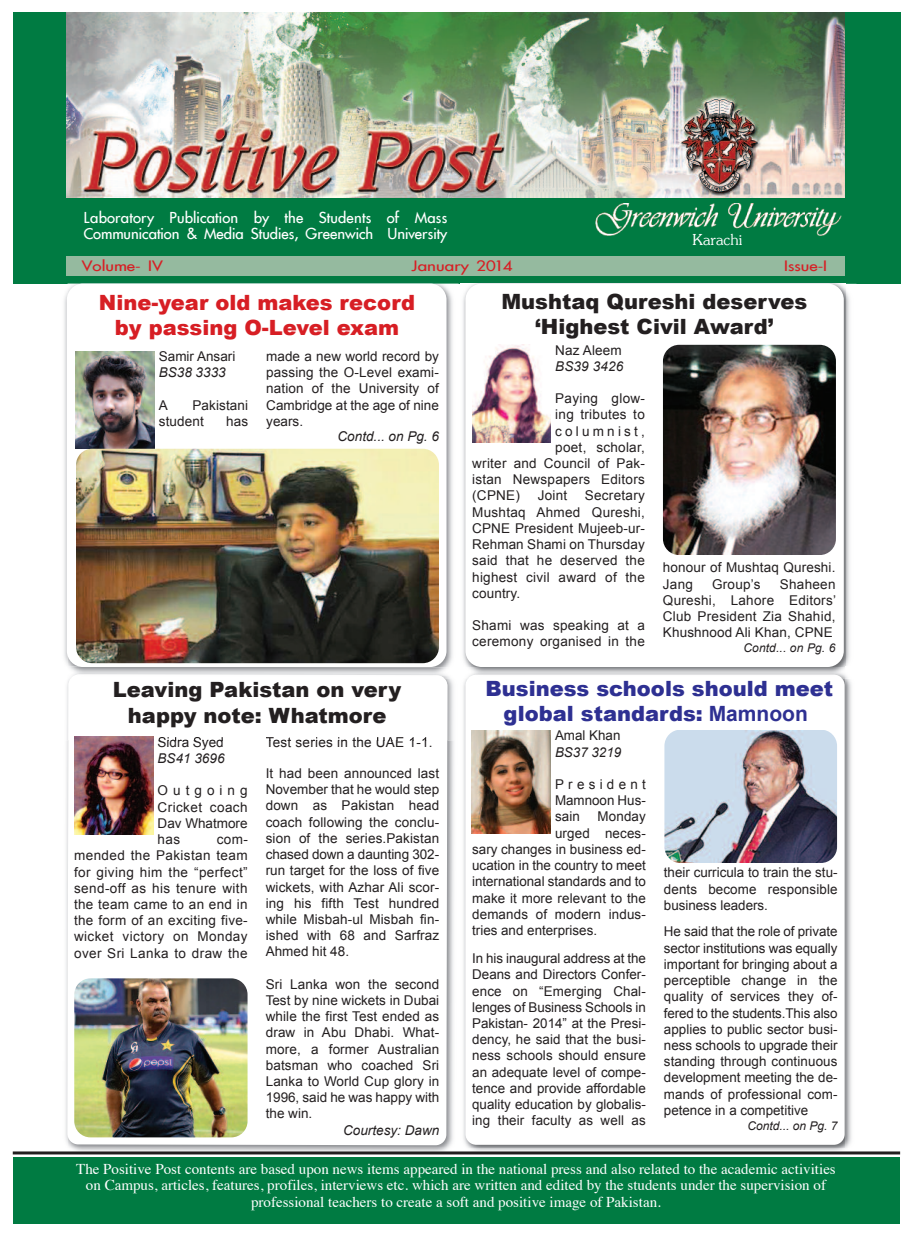
<style>
.page{position:relative;width:912px;height:1236px;background:#fff}
.page>*{position:absolute;margin:0;border:0;box-sizing:border-box;transform-origin:0 0}
.t1{font:900 21px/25.2px "Arial";color:#231f20;text-align:center}
.t2{font:900 21px/25.5px "Arial";color:#2e3092;text-align:center}
.t3{font:900 21px/25.2px "Arial";color:#d71e24;text-align:center}
.t4{font:15.75px/16.5px "Intrepid";color:#fff}
.t5{font:15px/16.5px "Times";color:#fff;text-align:center}
.t6{font:15px "Intrepid";color:#d71e24;scale:1.2 1}
.t7{font:300 15px "Souvenir";color:#fff}
.t8{font:13.5px/16.2px "Arial";letter-spacing:.01em;color:#231f20;text-align:justify}
.t9{font:italic 13.5px "Arial";color:#231f20}
.t10{font:13.5px "Arial";letter-spacing:.235em;color:#231f20}
.t11{font:italic 12px "Arial";letter-spacing:.005em;color:#231f20}
.s1{font-weight:700}
</style>
<div class="page">
<div style="left:13px;top:13px;width:886px;height:270px;background:#007b42"></div>
<div style="left:13px;top:1156px;width:885px;height:67px;background:#007b42"></div>
<img style="left:60px;top:283px;width:398px;height:872px">
<img style="left:68px;top:678px;width:776px;height:469px">
<svg style="left:67px;top:740px;width:380px;height:404px"></svg>
<img style="left:844px;top:678px;width:8px;height:469px">
<div style="left:465px;top:674px;width:379px;height:470px;background:#fff;border-radius:11px"></div>
<img style="left:68px;top:283px;width:787px;height:383px">
<img style="left:459px;top:283px;width:385px;height:1px">
<img style="left:74px;top:666px;width:770px;height:12px">
<img style="left:468px;top:674px;width:373px;height:4px">
<div style="left:465px;top:283px;width:378px;height:384px;background:#fff;border-radius:16px"></div>
<img style="left:67px;top:13px;width:777px;height:184px">
<img style="left:595px;top:203px;width:245px;height:32px">
<img style="left:74px;top:674px;width:366px;height:1px">
<img style="left:458px;top:283px;width:1px;height:383px">
<svg style="left:458px;top:666px;width:2px;height:13px"></svg>
<div style="left:67px;top:283px;width:379px;height:384px;background:#fff;border-radius:16px"></div>
<img style="left:662px;top:345px;width:173px;height:209px;border-radius:16px">
<img style="left:76px;top:351px;width:78px;height:98px">
<img style="left:472px;top:345px;width:78px;height:97px">
<img style="left:76px;top:448px;width:363px;height:215px;border-radius:16px">
<img style="left:472px;top:730px;width:78px;height:103px">
<img style="left:664px;top:730px;width:172px;height:132px;border-radius:16px">
<div style="left:67px;top:256px;width:777px;height:20px;background:#95ba9f"></div>
<hr style="left:13px;top:1151px;width:886px;height:3px;background:#231f20">
<img style="left:64px;top:678px;width:4px;height:62px">
<img style="left:447px;top:678px;width:7px;height:62px">
<img style="left:68px;top:678px;width:379px;height:62px">
<img style="left:444px;top:675px;width:10px;height:3px">
<svg style="left:62px;top:666px;width:12px;height:12px"></svg>
<img style="left:71px;top:675px;width:373px;height:3px">
<img style="left:158px;top:736px;width:43px;height:4px">
<img style="left:266px;top:737px;width:59px;height:3px">
<img style="left:74px;top:978px;width:173px;height:159px;border-radius:16px">
<img style="left:74px;top:736px;width:79px;height:98px">
<p class="t4" style="left:84px;top:209px;width:365px">Laboratory Publication by the Students of Mass<br>Communication &amp; Media Studies, Greenwich University</p>
<p class="t7" style="left:692px;top:233px;width:51px">Karachi</p>
<p class="t6" style="left:82px;top:257px;width:69px">Volume- IV</p>
<p class="t6" style="left:411px;top:257px;width:86px">January 2014</p>
<p class="t6" style="left:783px;top:257px;width:37px">Issue-I</p>
<h1 class="t3" style="left:99px;top:289px;width:317px">Nine-year old makes record by passing O-Level exam</h1>
<p class="t8" style="left:159px;top:348px;width:78px">Samir Ansari</p>
<p class="t9" style="left:159px;top:365px;width:68px">BS38 3333</p>
<p class="t8" style="left:159px;top:397px;width:11px">A</p>
<p class="t8" style="left:159px;top:397px;width:91px;text-indent:34px">Pakistani student</p>
<p class="t8" style="left:226px;top:413px;width:24px">has</p>
<p class="t8" style="left:266px;top:348px;width:174px">made a new world record by passing the O-Level exami&shy;nation of the University of Cambridge at the age of nine years.</p>
<p class="t9" style="left:337px;top:428px;width:103px">Contd... on Pg. 6</p>
<h1 class="t1" style="left:501px;top:288px;width:307px">Mushtaq Qureshi deserves ‘Highest Civil Award’</h1>
<p class="t8" style="left:555px;top:342px;width:68px">Naz Aleem</p>
<p class="t9" style="left:555px;top:358px;width:69px">BS39 3426</p>
<p class="t8" style="left:555px;top:390px;width:91px">Paying glow-</p>
<p class="t8" style="left:555px;top:406px;width:91px">ing tributes to</p>
<p class="t10" style="left:555px;top:423px;width:91px">columnist,</p>
<p class="t8" style="left:555px;top:439px;width:91px">poet, scholar,</p>
<p class="t8" style="left:472px;top:455px;width:174px">writer and Council of Pak-</p>
<p class="t8" style="left:472px;top:471px;width:174px">istan Newspapers Editors</p>
<p class="t8" style="left:472px;top:487px;width:49px">(CPNE)</p>
<p class="t8" style="left:537px;top:487px;width:31px">Joint</p>
<p class="t8" style="left:472px;top:487px;width:174px;text-indent:113px">Secretary Mushtaq Ahmed Qureshi, CPNE President Mujeeb-ur-Rehman Shami on Thursday said that he deserved the highest civil award of the country.</p>
<p class="t8" style="left:472px;top:617px;width:174px">Shami was speaking at a ceremony organised in the</p>
<p class="t8" style="left:662px;top:559px;width:174px">honour of Mushtaq Qureshi.<br>Jang</p>
<p class="t8" style="left:662px;top:575px;width:174px;text-indent:117px">Shaheen Qureshi, Lahore Editors’ Club President Zia Shahid, Khushnood Ali Khan, CPNE</p>
<p class="t11" style="left:743px;top:641px;width:93px">Contd... on Pg. 6</p>
<p class="t8" style="left:711px;top:575px;width:50px">Group’s</p>
<h1 class="t1" style="left:113px;top:676px;width:290px">Leaving Pakistan on very happy note: Whatmore</h1>
<h1 class="t2" style="left:485px;top:674px;width:349px">Business schools should meet global standards: <span class="s1">Mamnoon</span></h1>
<p class="t8" style="left:157px;top:733px;width:68px">Sidra Syed</p>
<p class="t9" style="left:157px;top:750px;width:68px">BS41 3696</p>
<p class="t8" style="left:157px;top:782px;width:91px">Outgoing Cricket coach Dav Whatmore has</p>
<p class="t8" style="left:74px;top:831px;width:175px;text-indent:142px">com&shy;mended the Pakistan team for giving him the “perfect” send-off as his tenure with the team came to an end in the form of an exciting five&shy;wicket victory on Monday over Sri Lanka to draw the</p>
<p class="t8" style="left:265px;top:733px;width:168px">Test series in the UAE 1-1.</p>
<p class="t8" style="left:265px;top:765px;width:175px">It had been announced last November that he would step down as Pakistan head coach following the conclu&shy;sion of the series.Pakistan chased down a daunting 302- run target for the loss of five wickets, with Azhar Ali scor&shy;ing his fifth Test hundred while Misbah-ul Misbah fin&shy;ished with 68 and Sarfraz Ahmed hit 48.</p>
<p class="t8" style="left:265px;top:975px;width:175px">Sri Lanka won the second Test by nine wickets in Dubai while the first Test ended as draw in Abu Dhabi. What&shy;more, a former Australian batsman who coached Sri Lanka to World Cup glory in 1996, said he was happy with the win.</p>
<p class="t9" style="left:343px;top:1122px;width:98px">Courtesy: Dawn</p>
<p class="t8" style="left:555px;top:727px;width:67px">Amal Khan</p>
<p class="t9" style="left:555px;top:744px;width:68px">BS37 3219</p>
<p class="t8" style="left:555px;top:776px;width:92px">President Mamnoon Hus&shy;sain</p>
<p class="t8" style="left:597px;top:808px;width:50px">Monday</p>
<p class="t8" style="left:555px;top:824px;width:92px">urged neces-</p>
<p class="t8" style="left:472px;top:840px;width:175px">sary changes in business ed-</p>
<p class="t8" style="left:472px;top:857px;width:175px">ucation in the country to meet</p>
<p class="t8" style="left:472px;top:873px;width:175px">international standards and to</p>
<p class="t8" style="left:472px;top:889px;width:175px">make it more relevant to the</p>
<p class="t8" style="left:472px;top:905px;width:175px">demands of modern indus-</p>
<p class="t8" style="left:472px;top:921px;width:126px">tries and enterprises.</p>
<p class="t8" style="left:472px;top:950px;width:175px">In his inaugural address at the Deans and Directors Confer&shy;ence on “Emerging Chal&shy;lenges of Business Schools in Pakistan- 2014” at the Presi&shy;dency, he said that the busi&shy;ness schools should ensure an adequate level of compe&shy;tence and provide affordable quality education by globalis&shy;ing their faculty as well as</p>
<p class="t8" style="left:663px;top:864px;width:175px">their curricula to train the stu&shy;dents become responsible business leaders.</p>
<p class="t8" style="left:663px;top:923px;width:175px">He said that the role of private sector institutions was equally important for bringing about a perceptible change in the quality of services they of&shy;fered to the students.This also applies to public sector busi&shy;ness schools to upgrade their standing through continuous development meeting the de&shy;mands of professional com&shy;petence in a competitive</p>
<p class="t11" style="left:747px;top:1118px;width:92px">Contd... on Pg. 7</p>
<p class="t5" style="left:76px;top:1161px;width:760px">The Positive Post contents are based upon news items appeared in the national press and also related to the academic activities on Campus, articles, features, profiles, interviews etc. which are written and edited by the students under the supervision of professional teachers to create a soft and positive image of Pakistan.</p>
</div>
